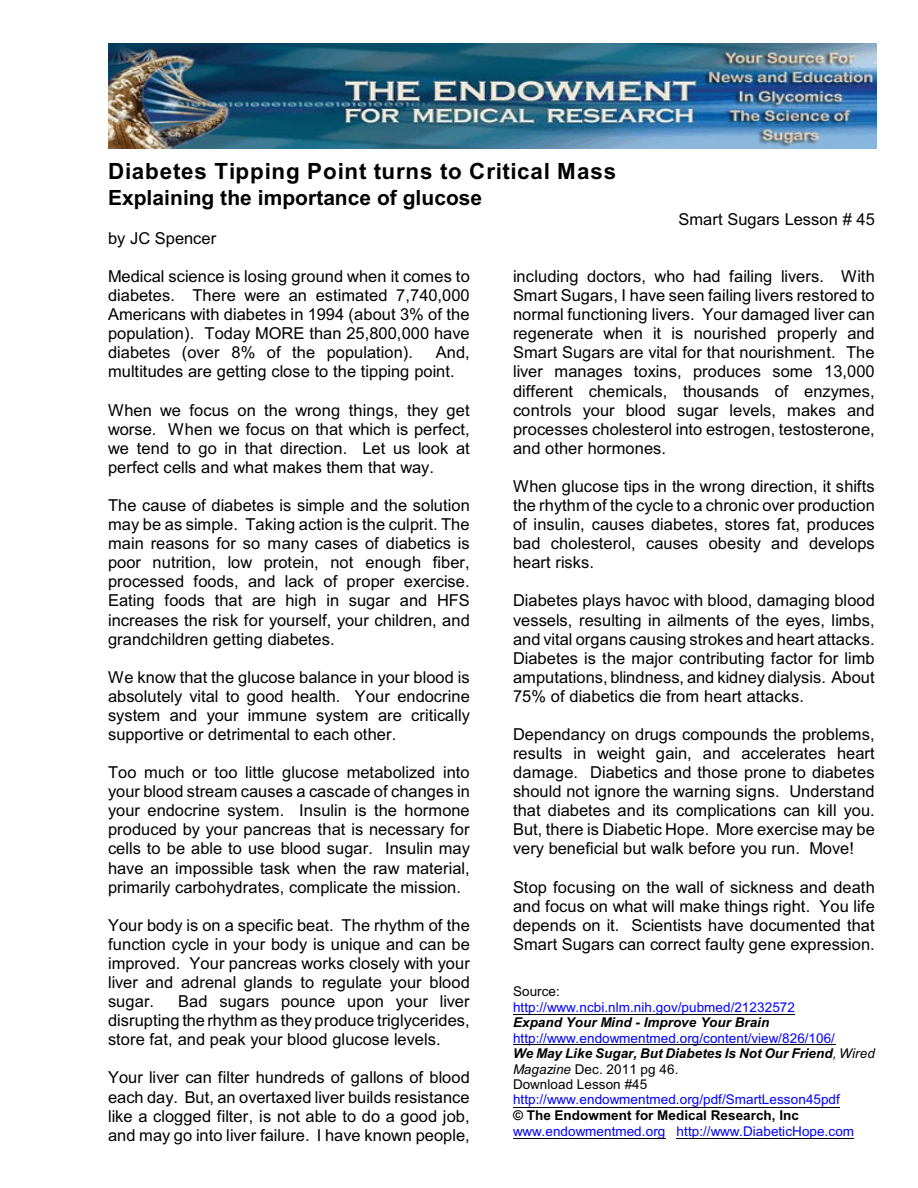
<style>
.page{position:relative;width:918px;height:1188px;background:#fff}
.page>*{position:absolute;margin:0;border:0;box-sizing:border-box;transform-origin:0 0}
.t1{font:700 22.35px "Arial";letter-spacing:.04em;color:#000}
.t2{font:700 21px "Arial";letter-spacing:.005em;color:#000}
.t3{font:16.5px/19px "Arial";letter-spacing:.005em;color:#000;text-align:justify}
.t4{font:13.5px/15.5px "Arial";letter-spacing:.005em;color:#00f}
.t5{font:700 13.5px "Arial";letter-spacing:.005em;color:#000}
.t6{font:italic 700 13.5px "Arial";letter-spacing:.005em;color:#000}
.t7{font:13.5px "Arial";letter-spacing:.005em;color:#000}
.s1{font-weight:700;font-style:italic;color:#000}
.s2{font-style:italic;color:#000}
.s3{color:#000}
</style>
<div class="page">
<hr style="left:513px;top:1014px;width:282px;height:1px;background:#000">
<hr style="left:513px;top:1045px;width:322px;height:1px;background:#000">
<hr style="left:513px;top:1107px;width:327px;height:1px;background:#000">
<hr style="left:513px;top:1138px;width:152px;height:1px;background:#000">
<hr style="left:677px;top:1138px;width:177px;height:1px;background:#000">
<img style="left:109px;top:43px;width:768px;height:105px">
<h1 class="t1" style="left:108px;top:163px;width:510px">Diabetes Tipping Point turns to Critical Mass</h1>
<p class="t2" style="left:108px;top:189px;width:376px">Explaining the importance of glucose</p>
<p class="t3" style="left:678px;top:211px;width:198px">Smart Sugars Lesson # 45</p>
<p class="t3" style="left:108px;top:230px;width:110px">by JC Spencer</p>
<p class="t3" style="left:108px;top:268px;width:363px">Medical science is losing ground when it comes to diabetes. There were an estimated 7,740,000<br>Americans with diabetes in 1994 (about 3% of the population). Today MORE than 25,800,000 have diabetes (over 8% of the population).</p>
<p class="t3" style="left:108px;top:345px;width:363px;text-indent:328px">And, multitudes are getting close to the tipping point.</p>
<p class="t3" style="left:108px;top:402px;width:363px">When we focus on the wrong things, they get worse. When we focus on that which is perfect, we tend to go in that direction. Let us look at perfect cells and what makes them that way.</p>
<p class="t3" style="left:108px;top:497px;width:363px">The cause of diabetes is simple and the solution may be as simple. Taking action is the culprit. The main reasons for so many cases of diabetics is poor nutrition, low protein, not enough fiber, processed foods, and lack of proper exercise.<br>Eating foods that are high in sugar and HFS increases the risk for yourself, your children, and grandchildren getting diabetes.</p>
<p class="t3" style="left:108px;top:669px;width:364px">We know that the glucose balance in your blood is absolutely vital to good health. Your endocrine system and your immune system are critically supportive or detrimental to each other.</p>
<p class="t3" style="left:108px;top:764px;width:364px">Too much or too little glucose metabolized into your blood stream causes a cascade of changes in your endocrine system. Insulin is the hormone produced by your pancreas that is necessary for cells to be able to use blood sugar. Insulin may have an impossible task when the raw material, primarily carbohydrates, complicate the mission.</p>
<p class="t3" style="left:108px;top:917px;width:363px">Your body is on a specific beat. The rhythm of the function cycle in your body is unique and can be improved. Your pancreas works closely with your liver and adrenal glands to regulate your blood sugar.</p>
<p class="t3" style="left:108px;top:993px;width:363px;text-indent:70px">Bad sugars pounce upon your liver disrupting the rhythm as they produce triglycerides, store fat, and peak your blood glucose levels.</p>
<p class="t3" style="left:108px;top:1070px;width:363px">Your liver can filter hundreds of gallons of blood each day. But, an overtaxed liver builds resistance like a clogged filter, is not able to do a good job, and may go into liver failure. I have known people,</p>
<p class="t3" style="left:513px;top:268px;width:363px">including doctors, who had failing livers. With Smart Sugars, I have seen failing livers restored to normal functioning livers. Your damaged liver can regenerate when it is nourished properly and Smart Sugars are vital for that nourishment. The liver manages toxins, produces some 13,000 different chemicals, thousands of enzymes, controls your blood sugar levels, makes and processes cholesterol into estrogen, testosterone, and other hormones.</p>
<p class="t3" style="left:513px;top:478px;width:363px">When glucose tips in the wrong direction, it shifts the rhythm of the cycle to a chronic over production of insulin, causes diabetes, stores fat, produces bad cholesterol, causes obesity and develops heart risks.</p>
<p class="t3" style="left:513px;top:593px;width:363px">Diabetes plays havoc with blood, damaging blood vessels, resulting in ailments of the eyes, limbs, and vital organs causing strokes and heart attacks.<br>Diabetes is the major contributing factor for limb amputations, blindness, and kidney dialysis. About 75% of diabetics die from heart attacks.</p>
<p class="t3" style="left:513px;top:726px;width:363px">Dependancy on drugs compounds the problems, results in weight gain, and accelerates heart damage. Diabetics and those prone to diabetes should not ignore the warning signs. Understand that diabetes and its complications can kill you.<br>But, there is Diabetic Hope. More exercise may be very beneficial but walk before you run. Move!</p>
<p class="t3" style="left:513px;top:879px;width:363px">Stop focusing on the wall of sickness and death and focus on what will make things right. You life depends on it. Scientists have documented that Smart Sugars can correct faulty gene expression.</p>
<p class="t7" style="left:513px;top:987px;width:48px">Source:</p>
<p class="t4" style="left:513px;top:1001px;width:283px">http://www.ncbi.nlm.nih.gov/pubmed/21232572</p>
<p class="t6" style="left:513px;top:1017px;width:258px">Expand Your Mind - Improve Your Brain</p>
<p class="t4" style="left:513px;top:1032px;width:363px">http://www.endowmentmed.org/content/view/826/106/<br><span class="s1">We May Like Sugar, But Diabetes Is Not Our Friend</span><span class="s2">, Wired Magazine</span> <span class="s3">Dec. 2011 pg 46.<br>Download Lesson #45</span></p>
<p class="t4" style="left:513px;top:1093px;width:328px">http://www.endowmentmed.org/pdf/SmartLesson45pdf</p>
<p class="t5" style="left:513px;top:1110px;width:287px">© The Endowment for Medical Research, Inc</p>
<p class="t4" style="left:513px;top:1125px;width:343px">www.endowmentmed.org http://www.DiabeticHope.com</p>
</div>
